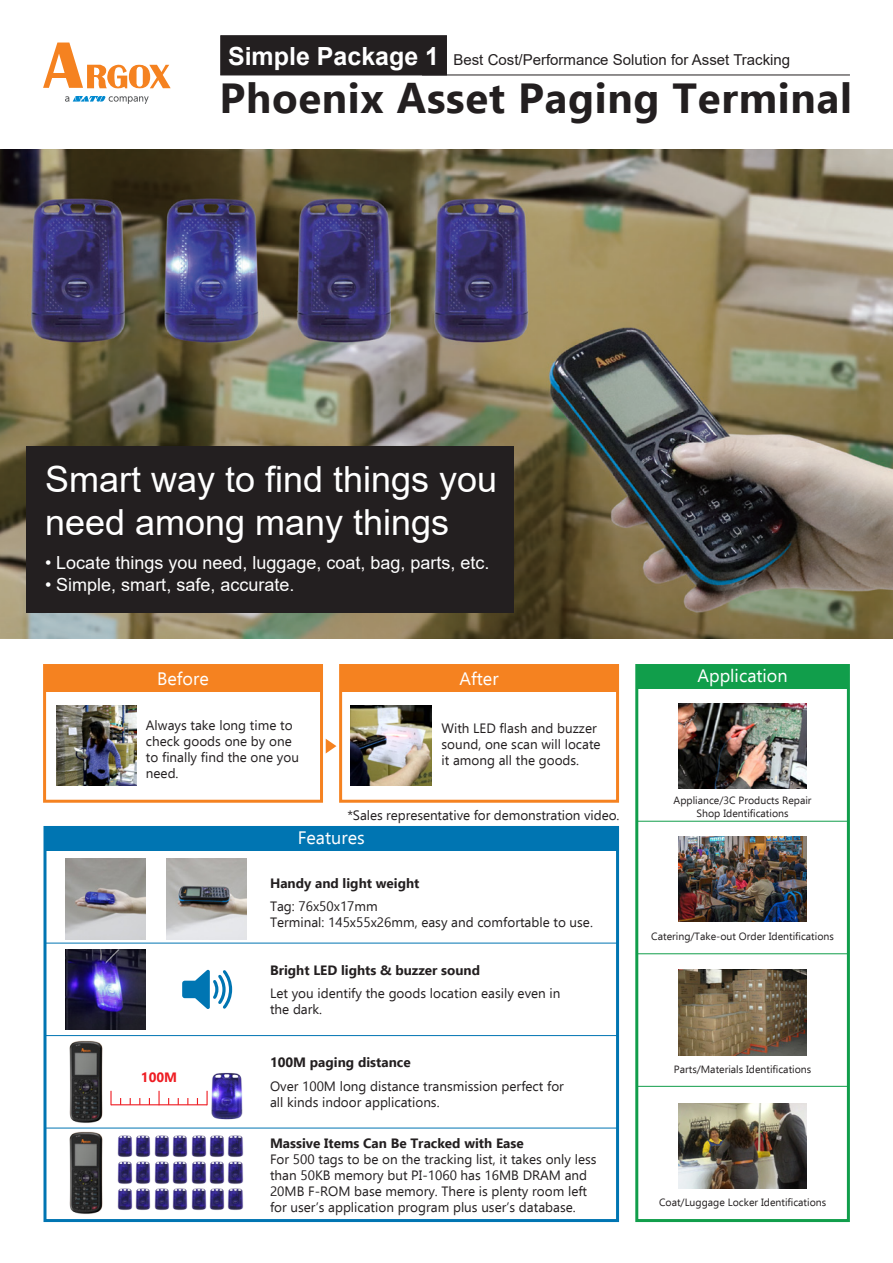
<style>
.page{position:relative;width:893px;height:1263px;background:#fff}
.page>*{position:absolute;margin:0;border:0;box-sizing:border-box;transform-origin:0 0}
.t1{font:700 42px "Ebrima";letter-spacing:.015em;color:#231f20}
.t2{font:36px/43.2px "Arial";color:#fff}
.t3{font:18px "Arial";color:#fff}
.t4{font:18px "Ebrima";color:#fff}
.t5{font:15px "Arial";color:#231f20}
.t6{font:13.5px/16.2px "Ebrima";color:#231f20}
.t7{font:700 13.5px "Ebrima";color:#231f20}
.t8{font:700 13.5px "Ebrima";color:#ee1d23}
.t9{font:10.5px/12.6px "Ebrima";color:#231f20;text-align:center}
.s1{font-weight:700;font-size:25.05px;color:#fff}
</style>
<div class="page">
<img style="left:0;top:150px;width:893px;height:489px">
<svg style="left:43px;top:43px;width:128px;height:46px"></svg>
<svg style="left:65px;top:96px;width:84px;height:8px"></svg>
<div style="left:44px;top:826px;width:575px;height:396px;background:#fff;border:3px solid #0075b2"></div>
<div style="left:45px;top:827px;width:573px;height:24px;background:#0075b2"></div>
<div style="left:43px;top:664px;width:280px;height:139px;background:#fff;border:3px solid #f58220"></div>
<div style="left:45px;top:665px;width:276px;height:27px;background:#f58220"></div>
<div style="left:339px;top:664px;width:280px;height:139px;background:#fff;border:3px solid #f58220"></div>
<div style="left:341px;top:665px;width:277px;height:27px;background:#f58220"></div>
<hr style="left:45px;top:943px;width:572px;height:1px;background:#0075b2">
<hr style="left:45px;top:1035px;width:572px;height:1px;background:#0075b2">
<hr style="left:45px;top:1128px;width:572px;height:1px;background:#0075b2">
<img style="left:166px;top:858px;width:81px;height:81px">
<img style="left:65px;top:858px;width:81px;height:81px">
<img style="left:65px;top:949px;width:81px;height:81px">
<img style="left:56px;top:705px;width:81px;height:81px">
<img style="left:351px;top:705px;width:80px;height:81px">
<div style="left:635px;top:664px;width:215px;height:558px;background:#fff;border:3px solid #119e4b"></div>
<div style="left:637px;top:665px;width:211px;height:24px;background:#119e4b"></div>
<hr style="left:637px;top:821px;width:211px;height:1px;background:#119e4b">
<hr style="left:637px;top:953px;width:211px;height:1px;background:#119e4b">
<hr style="left:637px;top:1086px;width:211px;height:1px;background:#119e4b">
<img style="left:679px;top:703px;width:127px;height:85px">
<img style="left:679px;top:837px;width:127px;height:85px">
<img style="left:679px;top:970px;width:127px;height:85px">
<img style="left:679px;top:1103px;width:127px;height:85px">
<svg style="left:326px;top:739px;width:10px;height:14px"></svg>
<div style="left:26px;top:446px;width:488px;height:166px;background:#231f20"></div>
<svg style="left:182px;top:969px;width:51px;height:40px"></svg>
<img style="left:68px;top:1041px;width:37px;height:91px">
<img style="left:68px;top:1132px;width:37px;height:91px">
<hr style="left:111px;top:1104px;width:96px;height:1px;background:#ee1d23">
<svg style="left:110px;top:1091px;width:2px;height:14px"></svg>
<svg style="left:158px;top:1091px;width:2px;height:14px"></svg>
<svg style="left:206px;top:1091px;width:2px;height:14px"></svg>
<div style="left:220px;top:35px;width:227px;height:40px;background:#231f20;border:1px solid #231f20"></div>
<hr style="left:422px;top:75px;width:428px;height:1px;background:#231f20">
<img style="left:211px;top:1072px;width:32px;height:48px">
<img style="left:117px;top:1188px;width:16px;height:22px">
<img style="left:135px;top:1188px;width:35px;height:22px">
<img style="left:172px;top:1188px;width:72px;height:22px">
<img style="left:117px;top:1161px;width:16px;height:23px">
<img style="left:135px;top:1161px;width:35px;height:23px">
<img style="left:172px;top:1161px;width:72px;height:23px">
<img style="left:117px;top:1135px;width:16px;height:22px">
<img style="left:135px;top:1135px;width:35px;height:22px">
<img style="left:172px;top:1135px;width:72px;height:22px">
<p class="t5" style="left:228px;top:49px;width:564px"><span class="s1">Simple Package 1</span> Best Cost/Performance Solution for Asset Tracking</p>
<h1 class="t1" style="left:219px;top:67px;width:634px">Phoenix Asset Paging Terminal</h1>
<h2 class="t2" style="left:45px;top:458px;width:454px">Smart way to find things you need among many things</h2>
<h3 class="t3" style="left:45px;top:551px;width:446px">• Locate things you need, luggage, coat, bag, parts, etc.</h3>
<h3 class="t3" style="left:45px;top:572px;width:251px">• Simple, smart, safe, accurate.</h3>
<h3 class="t4" style="left:157px;top:666px;width:53px">Before</h3>
<h3 class="t4" style="left:460px;top:666px;width:41px">After</h3>
<p class="t6" style="left:146px;top:717px;width:155px">Always take long time to check goods one by one to finally find the one you need.</p>
<p class="t6" style="left:441px;top:719px;width:161px">With LED flash and buzzer sound, one scan will locate it among all the goods.</p>
<p class="t6" style="left:347px;top:807px;width:274px">*Sales representative for demonstration video.</p>
<h3 class="t4" style="left:298px;top:824px;width:68px">Features</h3>
<p class="t8" style="left:141px;top:1067px;width:38px">100M</p>
<p class="t7" style="left:270px;top:873px;width:151px">Handy and light weight</p>
<p class="t6" style="left:270px;top:898px;width:324px">Tag: 76x50x17mm<br>Terminal: 145x55x26mm, easy and comfortable to use.</p>
<p class="t7" style="left:270px;top:960px;width:212px">Bright LED lights &amp; buzzer sound</p>
<p class="t6" style="left:270px;top:985px;width:292px">Let you identify the goods location easily even in the dark.</p>
<p class="t7" style="left:270px;top:1052px;width:142px">100M paging distance</p>
<p class="t6" style="left:270px;top:1077px;width:295px">Over 100M long distance transmission perfect for all kinds indoor applications.</p>
<p class="t7" style="left:270px;top:1133px;width:255px">Massive Items Can Be Tracked with Ease</p>
<p class="t6" style="left:270px;top:1150px;width:328px">For 500 tags to be on the tracking list, it takes only less than 50KB memory but PI-1060 has 16MB DRAM and 20MB F-ROM base memory. There is plenty room left for user’s application program plus user’s database.</p>
<h3 class="t4" style="left:697px;top:663px;width:92px">Application</h3>
<p class="t9" style="left:674px;top:794px;width:140px">Appliance/3C Products Repair<br>Shop Identifications</p>
<p class="t9" style="left:651px;top:929px;width:184px">Catering/Take-out Order Identifications</p>
<p class="t9" style="left:674px;top:1063px;width:139px">Parts/Materials Identifications</p>
<p class="t9" style="left:659px;top:1196px;width:169px">Coat/Luggage Locker Identifications</p>
</div>
